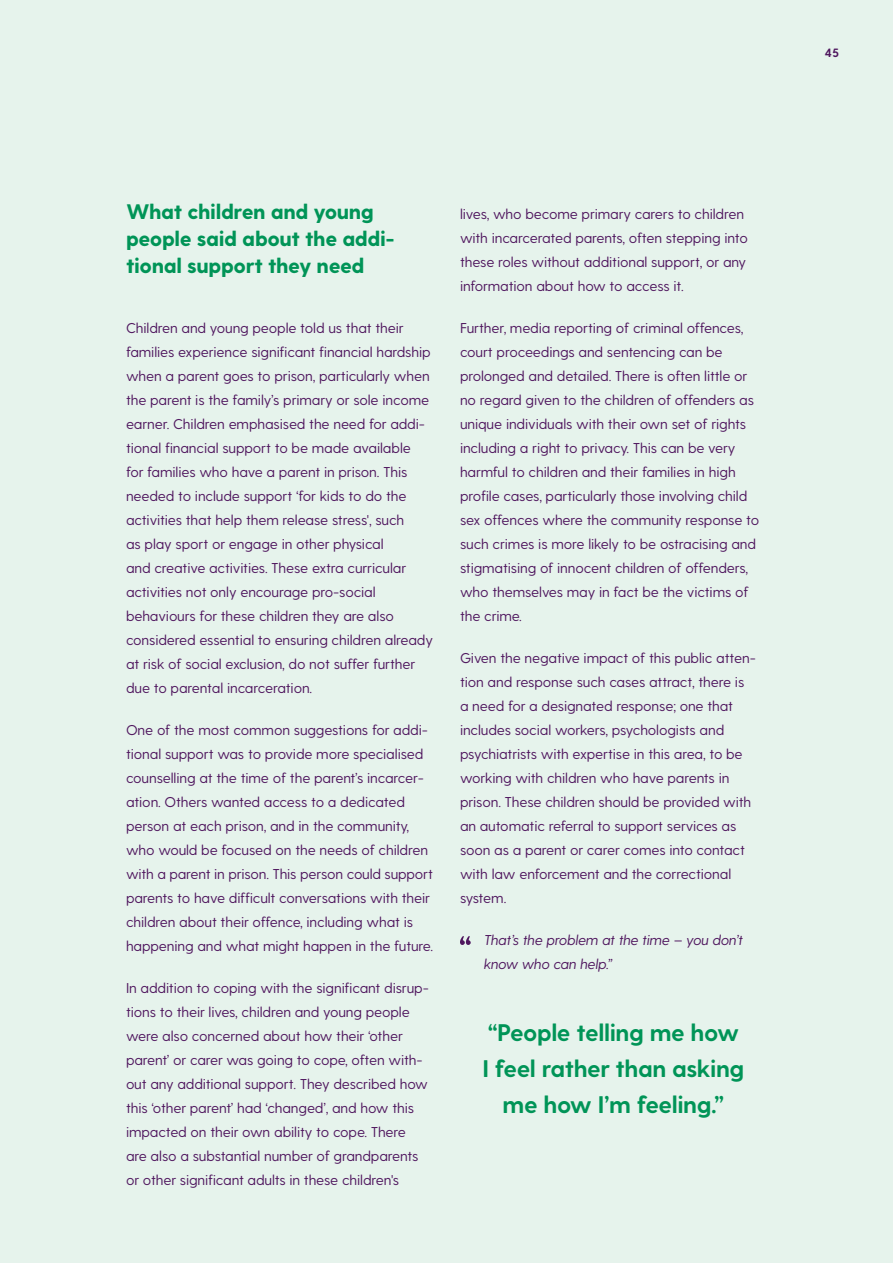
<style>
.page{position:relative;width:893px;height:1263px;background:#e6f3ec}
.page>*{position:absolute;margin:0;border:0;box-sizing:border-box;transform-origin:0 0}
.Quote_Bold{font:700 24px/36px "Greycliff CF";letter-spacing:-.02em;color:#009457;text-align:center}
.Heading_3{font:800 21px/27px "Greycliff CF";letter-spacing:-.02em;color:#009457}
.Paragraph_Standard{font:14.25px/24px "Greycliff CF";letter-spacing:-.01em;color:#4f165e}
.Quote_Small{font:italic 14.25px/24px "Greycliff CF";letter-spacing:-.01em;color:#4f165e}
.t1{font:700 12px "Greycliff CF";color:#4f165e}
</style>
<div class="page">
<svg style="left:460px;top:936px;width:11px;height:9px"></svg>
<p class="Heading_3" style="left:126px;top:199px;width:270px">What children and young people said about the addi&shy;tional support they need</p>
<p class="Paragraph_Standard" style="left:126px;top:316px;width:308px">Children and young people told us that their families experience significant financial hardship when a parent goes to prison, particularly when the parent is the family’s primary or sole income earner. Children emphasised the need for addi&shy;tional financial support to be made available<br>for families who have a parent in prison. This needed to include support ‘for kids to do the activities that help them release stress', such<br>as play sport or engage in other physical<br>and creative activities. These extra curricular activities not only encourage pro-social behaviours for these children they are also considered essential to ensuring children already at risk of social exclusion, do not suffer further due to parental incarceration.</p>
<p class="Paragraph_Standard" style="left:126px;top:718px;width:308px">One of the most common suggestions for addi&shy;tional support was to provide more specialised counselling at the time of the parent’s incarcer&shy;ation. Others wanted access to a dedicated person at each prison, and in the community, who would be focused on the needs of children with a parent in prison. This person could support parents to have difficult conversations with their children about their offence, including what is happening and what might happen in the future.</p>
<p class="Paragraph_Standard" style="left:126px;top:976px;width:304px">In addition to coping with the significant disrup&shy;tions to their lives, children and young people were also concerned about how their ‘other parent’ or carer was going to cope, often with&shy;out any additional support. They described how this ‘other parent’ had ‘changed’, and how this impacted on their own ability to cope. There are also a substantial number of grandparents or other significant adults in these children's</p>
<p class="Paragraph_Standard" style="left:460px;top:202px;width:289px">lives, who become primary carers to children with incarcerated parents, often stepping into these roles without additional support, or any information about how to access it.</p>
<p class="Paragraph_Standard" style="left:460px;top:316px;width:301px">Further, media reporting of criminal offences, court proceedings and sentencing can be prolonged and detailed. There is often little or no regard given to the children of offenders as unique individuals with their own set of rights including a right to privacy. This can be very harmful to children and their families in high profile cases, particularly those involving child sex offences where the community response to such crimes is more likely to be ostracising and stigmatising of innocent children of offenders, who themselves may in fact be the victims of the crime.</p>
<p class="Paragraph_Standard" style="left:460px;top:646px;width:297px">Given the negative impact of this public atten&shy;tion and response such cases attract, there is a need for a designated response; one that includes social workers, psychologists and psychiatrists with expertise in this area, to be working with children who have parents in prison. These children should be provided with an automatic referral to support services as soon as a parent or carer comes into contact with law enforcement and the correctional system.</p>
<p class="Quote_Small" style="left:484px;top:928px;width:261px">That’s the problem at the time – you don’t know who can help.”</p>
<p class="Quote_Bold" style="left:482px;top:1015px;width:263px">“People telling me how<br>I feel rather than asking me how I’m feeling.”</p>
<p class="t1" style="left:825px;top:45px;width:16px">45</p>
</div>
